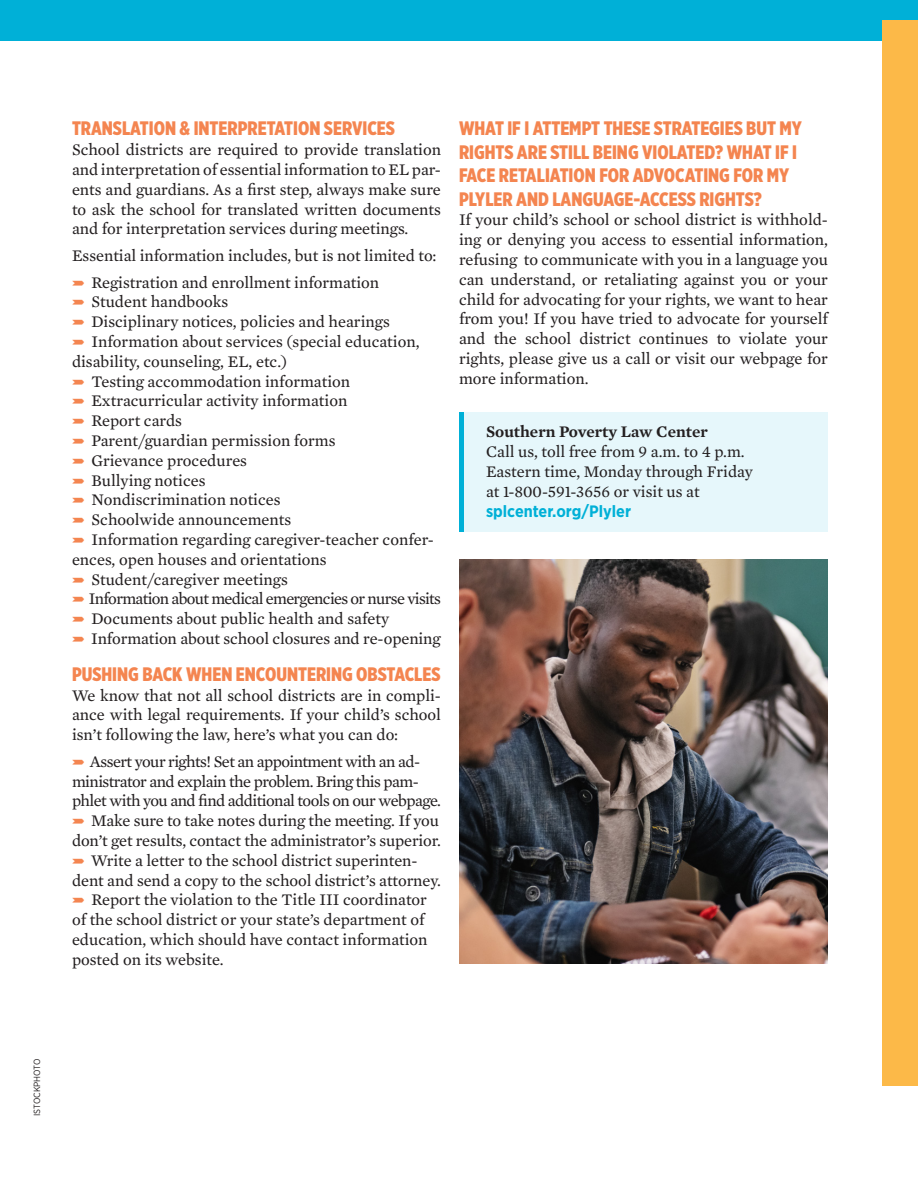
<style>
.page{position:relative;width:918px;height:1188px;background:#fff}
.page>*{position:absolute;margin:0;border:0;box-sizing:border-box;transform-origin:0 0}
.IDEA_Header{font:900 19.5px/23.4px "Gotham X Narrow";color:#f48550}
.PB_Body_Copy{font:16.5px/19.8px "Mercury Text G2";color:#231f20}
.PB_Body_Copy-2{font:16.5px/19.8px "Mercury Text G2";letter-spacing:-.035em;color:#231f20}
.PB_Body_Copy-3{font:16.5px "Mercury Text G2";letter-spacing:-.04em;color:#231f20}
.PB_Body_Copy-4{font:600 16.5px "Mercury Text G2";color:#231f20}
.Photo_Credit{font:9px "Gotham Narrow";color:#231f20}
.s1{font-size:15.75px;color:#f48550}
.s2{font-family:"Gotham Narrow";font-weight:700;color:#00b0d7}
</style>
<div class="page">
<div style="left:463px;top:412px;width:365px;height:119px;background:#e6f7fb"></div>
<hr style="left:459px;top:412px;width:4px;height:119px;background:#00b0d7">
<div style="left:0;top:0;width:918px;height:40px;background:#00b0d7"></div>
<img style="left:459px;top:559px;width:369px;height:404px">
<div style="left:883px;top:20px;width:35px;height:1065px;background:#fcb948"></div>
<p class="IDEA_Header" style="left:72px;top:117px;width:324px">TRANSLATION &amp; INTERPRETATION SERVICES</p>
<p class="PB_Body_Copy" style="left:72px;top:139px;width:371px;text-align:justify">School districts are required to provide translation and interpretation of essential information to EL par&shy;ents and guardians. As a first step, always make sure to ask the school for translated written documents and for interpretation services during meetings.</p>
<p class="PB_Body_Copy" style="left:72px;top:245px;width:366px">Essential information includes, but is not limited to:</p>
<p class="PB_Body_Copy" style="left:72px;top:271px;width:309px"><span class="s1">•</span> Registration and enrollment information</p>
<p class="PB_Body_Copy" style="left:72px;top:291px;width:158px"><span class="s1">•</span> Student handbooks</p>
<p class="PB_Body_Copy" style="left:72px;top:311px;width:319px"><span class="s1">•</span> Disciplinary notices, policies and hearings</p>
<p class="PB_Body_Copy" style="left:72px;top:331px;width:349px"><span class="s1">•</span> Information about services (special education, disability, counseling, EL, etc.)</p>
<p class="PB_Body_Copy" style="left:72px;top:370px;width:280px"><span class="s1">•</span> Testing accommodation information</p>
<p class="PB_Body_Copy" style="left:72px;top:390px;width:277px"><span class="s1">•</span> Extracurricular activity information</p>
<p class="PB_Body_Copy" style="left:72px;top:410px;width:112px"><span class="s1">•</span> Report cards</p>
<p class="PB_Body_Copy" style="left:72px;top:430px;width:265px"><span class="s1">•</span> Parent/guardian permission forms</p>
<p class="PB_Body_Copy" style="left:72px;top:450px;width:177px"><span class="s1">•</span> Grievance procedures</p>
<p class="PB_Body_Copy" style="left:72px;top:469px;width:135px"><span class="s1">•</span> Bullying notices</p>
<p class="PB_Body_Copy" style="left:72px;top:489px;width:210px"><span class="s1">•</span> Nondiscrimination notices</p>
<p class="PB_Body_Copy" style="left:72px;top:509px;width:221px"><span class="s1">•</span> Schoolwide announcements</p>
<p class="PB_Body_Copy" style="left:72px;top:529px;width:363px"><span class="s1">•</span> Information regarding caregiver-teacher confer&shy;ences, open houses and orientations</p>
<p class="PB_Body_Copy" style="left:72px;top:568px;width:217px"><span class="s1">•</span> Student/caregiver meetings</p>
<p class="PB_Body_Copy-3" style="left:72px;top:587px;width:371px"><span class="s1">•</span> Information about medical emergencies or nurse visits</p>
<p class="PB_Body_Copy" style="left:72px;top:608px;width:319px"><span class="s1">•</span> Documents about public health and safety</p>
<p class="PB_Body_Copy" style="left:72px;top:628px;width:370px"><span class="s1">•</span> Information about school closures and re-opening</p>
<p class="IDEA_Header" style="left:72px;top:662px;width:370px">PUSHING BACK WHEN ENCOUNTERING OBSTACLES</p>
<p class="PB_Body_Copy" style="left:72px;top:684px;width:371px;text-align:justify">We know that not all school districts are in compli&shy;ance with legal requirements. If your child’s school isn’t following the law, here’s what you can do:</p>
<p class="PB_Body_Copy-2" style="left:72px;top:751px;width:370px"><span class="s1">•</span> Assert your rights! Set an appointment with an ad&shy;ministrator and explain the problem. Bring this pam&shy;phlet with you and find additional tools on our webpage.</p>
<p class="PB_Body_Copy" style="left:72px;top:810px;width:371px"><span class="s1">•</span> Make sure to take notes during the meeting. If you don’t get results, contact the administrator’s superior.</p>
<p class="PB_Body_Copy" style="left:72px;top:850px;width:370px"><span class="s1">•</span> Write a letter to the school district superinten&shy;dent and send a copy to the school district’s attorney.</p>
<p class="PB_Body_Copy" style="left:72px;top:889px;width:357px"><span class="s1">•</span> Report the violation to the Title III coordinator of the school district or your state’s department of education, which should have contact information posted on its website.</p>
<p class="IDEA_Header" style="left:459px;top:117px;width:344px">WHAT IF I ATTEMPT THESE STRATEGIES BUT MY RIGHTS ARE STILL BEING VIOLATED? WHAT IF I FACE RETALIATION FOR ADVOCATING FOR MY PLYLER AND LANGUAGE-ACCESS RIGHTS?</p>
<p class="PB_Body_Copy" style="left:459px;top:209px;width:371px;text-align:justify">If your child’s school or school district is withhold&shy;ing or denying you access to essential information, refusing to communicate with you in a language you can understand, or retaliating against you or your child for advocating for your rights, we want to hear from you! If you have tried to advocate for yourself and the school district continues to violate your rights, please give us a call or visit our webpage for more information.</p>
<p class="PB_Body_Copy-4" style="left:486px;top:420px;width:223px">Southern Poverty Law Center</p>
<p class="PB_Body_Copy" style="left:486px;top:441px;width:269px">Call us, toll free from 9 a.m. to 4 p.m.<br>Eastern time, Monday through Friday at 1-800-591-3656 or visit us at <span class="s2">splcenter.org/Plyler</span></p>
<p class="Photo_Credit" style="left:31px;top:1116px;width:59px;rotate:-90deg">ISTOCKPHOTO</p>
</div>
